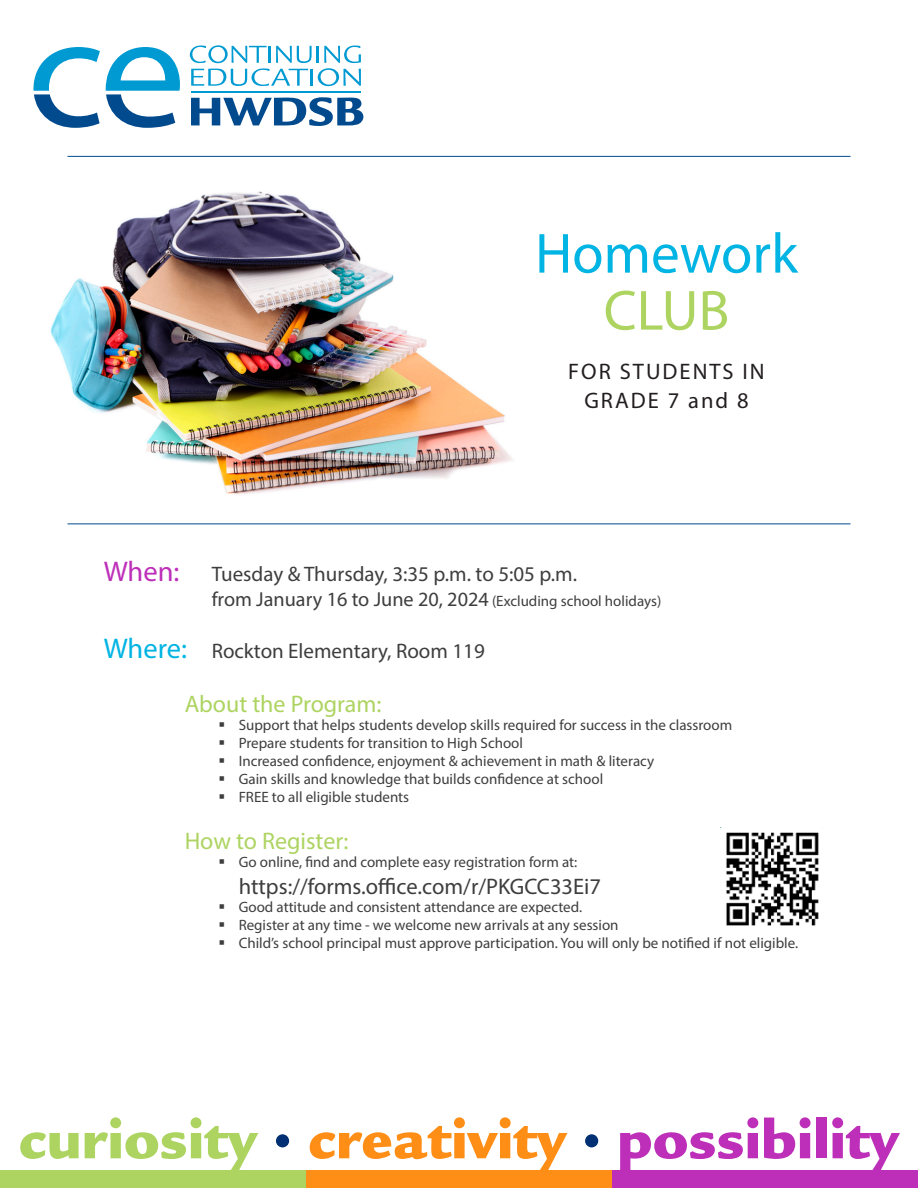
<style>
.page{position:relative;width:918px;height:1188px;background:#fff}
.page>*{position:absolute;margin:0;border:0;box-sizing:border-box;transform-origin:0 0}
.t1{font:57px/57px "Myriad Pro";color:#00b4e3;text-align:center}
.t2{font:24px "Myriad Pro";color:#add461}
.t3{font:22.5px "Myriad Pro";color:#3e3e3f}
.t4{font:22.5px/28.5px "Myriad Pro";letter-spacing:.09em;color:#231f20;text-align:center}
.t5{font:21px "Myriad Pro";color:#3e3e3f}
.t6{font:20.25px "Myriad Pro";color:#3e3e3f}
.t7{font:15px "Myriad Pro";color:#3e3e3f}
.s1{color:#add461}
.s2{font-size:28.5px;color:#bd2fb9}
.s3{font-size:15px}
.s4{font-size:28.5px;color:#00b4e3}
</style>
<div class="page">
<hr style="left:68px;top:156px;width:782px;height:1px;background:#004a8d">
<hr style="left:68px;top:524px;width:782px;height:1px;background:#004a8d">
<svg style="left:191px;top:97px;width:172px;height:29px"></svg>
<svg style="left:190px;top:45px;width:171px;height:41px"></svg>
<svg style="left:33px;top:47px;width:67px;height:81px"></svg>
<svg style="left:106px;top:47px;width:74px;height:81px"></svg>
<hr style="left:191px;top:91px;width:170px;height:2px;background:#009ad3">
<img style="left:50px;top:191px;width:463px;height:304px">
<div style="left:0;top:1171px;width:306px;height:17px;background:#add461"></div>
<div style="left:306px;top:1171px;width:306px;height:17px;background:#ff8e16"></div>
<div style="left:612px;top:1171px;width:306px;height:17px;background:#bd2fb9"></div>
<svg style="left:20px;top:1132px;width:59px;height:27px"></svg>
<svg style="left:85px;top:1117px;width:173px;height:54px"></svg>
<div style="left:276px;top:1134px;width:13px;height:13px;background:#002f73;border-radius:50%"></div>
<svg style="left:310px;top:1117px;width:257px;height:54px"></svg>
<div style="left:585px;top:1134px;width:13px;height:13px;background:#002f73;border-radius:50%"></div>
<svg style="left:620px;top:1117px;width:138px;height:54px"></svg>
<svg style="left:764px;top:1117px;width:47px;height:42px"></svg>
<div style="left:816px;top:1118px;width:10px;height:40px;background:#bd2fb9"></div>
<svg style="left:832px;top:1117px;width:68px;height:54px"></svg>
<img style="left:720px;top:827px;width:99px;height:99px">
<p class="t1" style="left:535px;top:224px;width:264px">Homework<br><span class="s1">CLUB</span></p>
<p class="t4" style="left:568px;top:357px;width:198px">FOR STUDENTS IN<br>GRADE 7 and 8</p>
<p class="t5" style="left:104px;top:561px;width:475px"><span class="s2">When:</span> Tuesday &amp; Thursday, 3:35 p.m. to 5:05 p.m.</p>
<p class="t6" style="left:212px;top:587px;width:451px">from January 16 to June 20, 2024 <span class="s3">(Excluding school holidays)</span></p>
<p class="t5" style="left:104px;top:638px;width:383px"><span class="s4">Where:</span> Rockton Elementary, Room 119</p>
<p class="t2" style="left:185px;top:689px;width:198px">About the Program:</p>
<p class="t7" style="left:218px;top:716px;width:515px">▪ Support that helps students develop skills required for success in the classroom</p>
<p class="t7" style="left:218px;top:734px;width:306px">▪ Prepare students for transition to High School</p>
<p class="t7" style="left:218px;top:752px;width:437px">▪ Increased confidence, enjoyment &amp; achievement in math &amp; literacy</p>
<p class="t7" style="left:218px;top:770px;width:386px">▪ Gain skills and knowledge that builds confidence at school</p>
<p class="t7" style="left:218px;top:788px;width:192px">▪ FREE to all eligible students</p>
<p class="t2" style="left:185px;top:826px;width:165px">How to Register:</p>
<p class="t7" style="left:218px;top:853px;width:360px">▪ Go online, find and complete easy registration form at:</p>
<p class="t3" style="left:239px;top:873px;width:364px">https://forms.office.com/r/PKGCC33Ei7</p>
<p class="t7" style="left:218px;top:898px;width:365px">▪ Good attitude and consistent attendance are expected.</p>
<p class="t7" style="left:218px;top:916px;width:402px">▪ Register at any time - we welcome new arrivals at any session</p>
<p class="t7" style="left:218px;top:934px;width:581px">▪ Child’s school principal must approve participation. You will only be notified if not eligible.</p>
</div>
